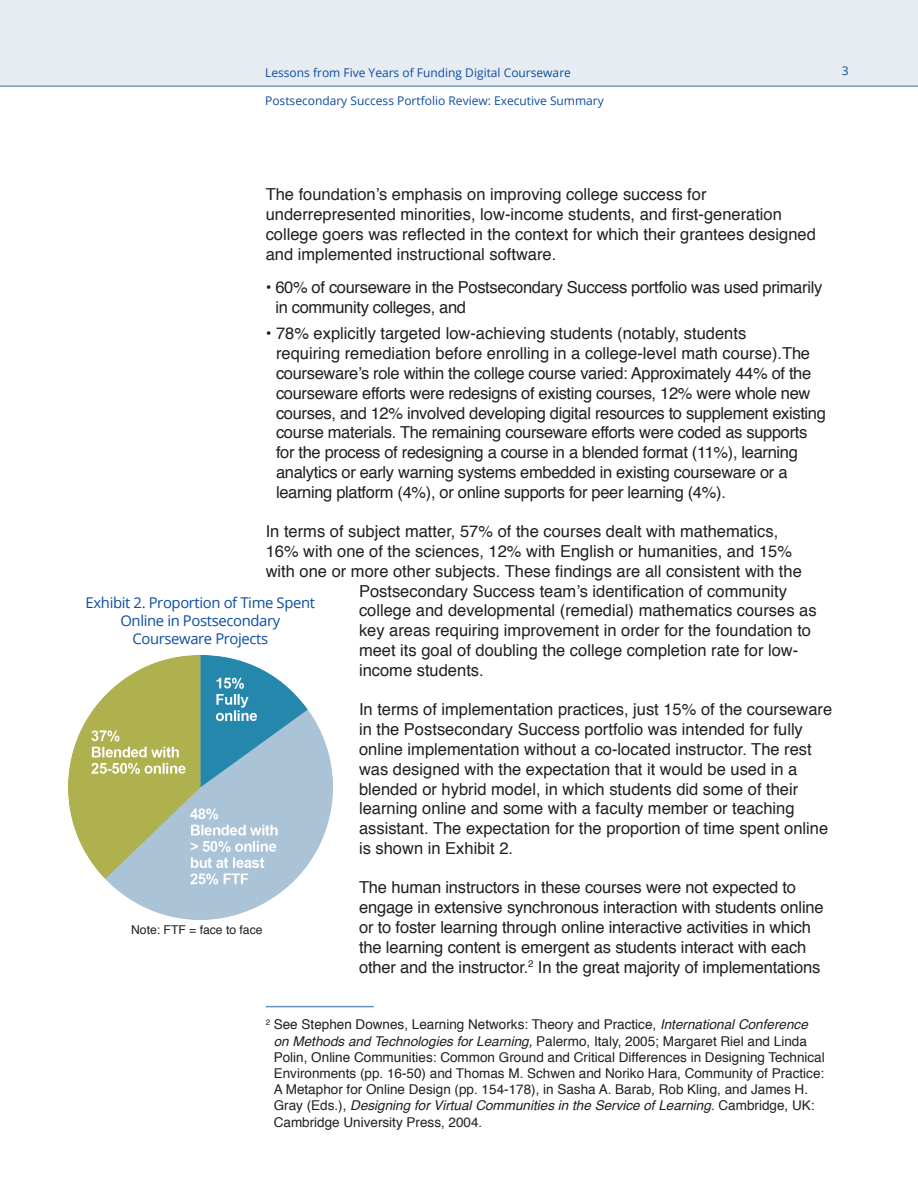
<style>
.page{position:relative;width:918px;height:1188px;background:#fff}
.page>*{position:absolute;margin:0;border:0;box-sizing:border-box;transform-origin:0 0}
.body{font:16.5px/19.8px "Helvetica";color:#231f20}
.body-2{font:16.5px/19.8px "Helvetica";letter-spacing:-.02em;color:#231f20}
.Figure_1{font:14.85px/17.9px "Open Sans";letter-spacing:-.025em;color:#0d4da0;text-align:center}
.footnote{font:13.5px/16.2px "Helvetica";color:#231f20}
.body-3{font:12.15px "Helvetica";color:#231f20}
.t1{font:12px "Open Sans";color:#0d4da0}
.s1{font-style:italic}
</style>
<div class="page">
<div style="left:0;top:0;width:918px;height:87px;background:#e6ecf2"></div>
<hr style="left:266px;top:1006px;width:108px;height:1px;background:#6592b6">
<img style="left:69px;top:655px;width:263px;height:264px">
<p class="t1" style="left:265px;top:64px;width:307px">Lessons from Five Years of Funding Digital Courseware</p>
<p class="t1" style="left:842px;top:63px;width:8px">3</p>
<p class="t1" style="left:265px;top:92px;width:340px">Postsecondary Success Portfolio Review: Executive Summary</p>
<p class="body" style="left:266px;top:185px;width:552px">The foundation’s emphasis on improving college success for underrepresented minorities, low-income students, and first-generation college goers was reflected in the context for which their grantees designed and implemented instructional software.</p>
<p class="body-2" style="left:275px;top:278px;width:548px;text-indent:-10px">• 60% of courseware in the Postsecondary Success portfolio was used primarily in community colleges, and</p>
<p class="body-2" style="left:276px;top:324px;width:551px;text-indent:-10px">• 78% explicitly targeted low-achieving students (notably, students<br>requiring remediation before enrolling in a college-level math course).The courseware’s role within the college course varied: Approximately 44% of the courseware efforts were redesigns of existing courses, 12% were whole new courses, and 12% involved developing digital resources to supplement existing course materials. The remaining courseware efforts were coded as supports for the process of redesigning a course in a blended format (11%), learning analytics or early warning systems embedded in existing courseware or a learning platform (4%), or online supports for peer learning (4%).</p>
<p class="body" style="left:266px;top:522px;width:514px">In terms of subject matter, 57% of the courses dealt with mathematics,</p>
<p class="body" style="left:266px;top:542px;width:528px">16% with one of the sciences, 12% with English or humanities, and 15%</p>
<p class="body" style="left:266px;top:562px;width:538px">with one or more other subjects. These findings are all consistent with the</p>
<p class="body" style="left:359px;top:581px;width:429px">Postsecondary Success team’s identification of community</p>
<p class="body" style="left:359px;top:601px;width:459px">college and developmental (remedial) mathematics courses as</p>
<p class="body" style="left:359px;top:621px;width:454px">key areas requiring improvement in order for the foundation to</p>
<p class="body" style="left:359px;top:641px;width:441px">meet its goal of doubling the college completion rate for low-</p>
<p class="body" style="left:359px;top:661px;width:126px">income students.</p>
<p class="body" style="left:359px;top:700px;width:475px">In terms of implementation practices, just 15% of the courseware in the Postsecondary Success portfolio was intended for fully online implementation without a co-located instructor. The rest was designed with the expectation that it would be used in a blended or hybrid model, in which students did some of their learning online and some with a faculty member or teaching assistant. The expectation for the proportion of time spent online is shown in Exhibit 2.</p>
<p class="body" style="left:359px;top:878px;width:466px">The human instructors in these courses were not expected to engage in extensive synchronous interaction with students online or to foster learning through online interactive activities in which the learning content is emergent as students interact with each other and the instructor.<sup>2</sup> In the great majority of implementations</p>
<p class="Figure_1" style="left:86px;top:594px;width:231px">Exhibit 2. Proportion of Time Spent<br>Online in Postsecondary<br>Courseware Projects</p>
<p class="body-3" style="left:131px;top:921px;width:133px">Note: FTF = face to face</p>
<p class="footnote" style="left:274px;top:1017px;width:553px;text-indent:-8px"><sup>2</sup> See Stephen Downes, Learning Networks: Theory and Practice, <span class="s1">International Conference on Methods and Technologies for Learning,</span> Palermo, Italy, 2005; Margaret Riel and Linda Polin, Online Communities: Common Ground and Critical Differences in Designing Technical Environments (pp. 16-50) and Thomas M. Schwen and Noriko Hara, Community of Practice:<br>A Metaphor for Online Design (pp. 154-178), in Sasha A. Barab, Rob Kling, and James H.<br>Gray (Eds.), <span class="s1">Designing for Virtual Communities in the Service of Learning</span>. Cambridge, UK:<br>Cambridge University Press, 2004.</p>
</div>
